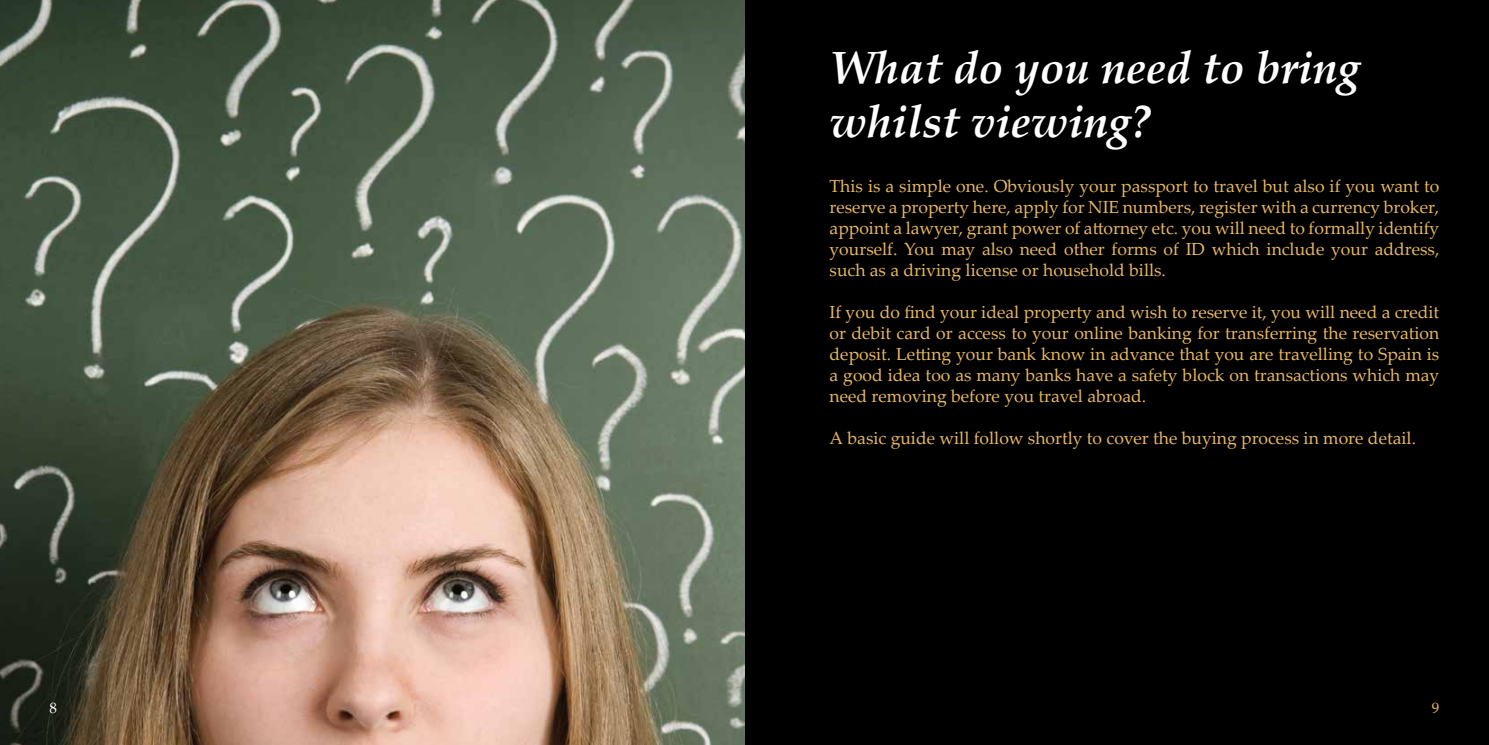
<style>
.page{position:relative;width:1489px;height:745px;background:#fff}
.page>*{position:absolute;margin:0;border:0;box-sizing:border-box;transform-origin:0 0}
.t1{font:italic 700 45px/54px "Palatino Linotype";color:#fff}
.t2{font:17.5px/21px "Palatino Linotype";color:#e8b760;text-align:justify}
.t3{font:15px "Palatino Linotype";color:#fff}
.t4{font:15px "Palatino Linotype";color:#e8b760}
</style>
<div class="page">
<div style="left:744px;top:0;width:744px;height:744px;background:#000"></div>
<img style="left:0;top:0;width:744px;height:744px">
<h1 class="t1" style="left:829px;top:38px;width:532px">What do you need to bring whilst viewing?</h1>
<p class="t2" style="left:829px;top:175px;width:611px">This is a simple one. Obviously your passport to travel but also if you want to reserve a property here, apply for NIE numbers, register with a currency broker, appoint a lawyer, grant power of attorney etc. you will need to formally identify yourself. You may also need other forms of ID which include your address, such as a driving license or household bills.</p>
<p class="t2" style="left:829px;top:301px;width:611px">If you do find your ideal property and wish to reserve it, you will need a credit or debit card or access to your online banking for transferring the reservation deposit. Letting your bank know in advance that you are travelling to Spain is a good idea too as many banks have a safety block on transactions which may need removing before you travel abroad.</p>
<p class="t2" style="left:829px;top:427px;width:588px">A basic guide will follow shortly to cover the buying process in more detail.</p>
<p class="t3" style="left:50px;top:697px;width:9px">8</p>
<p class="t4" style="left:1431px;top:697px;width:9px">9</p>
</div>
